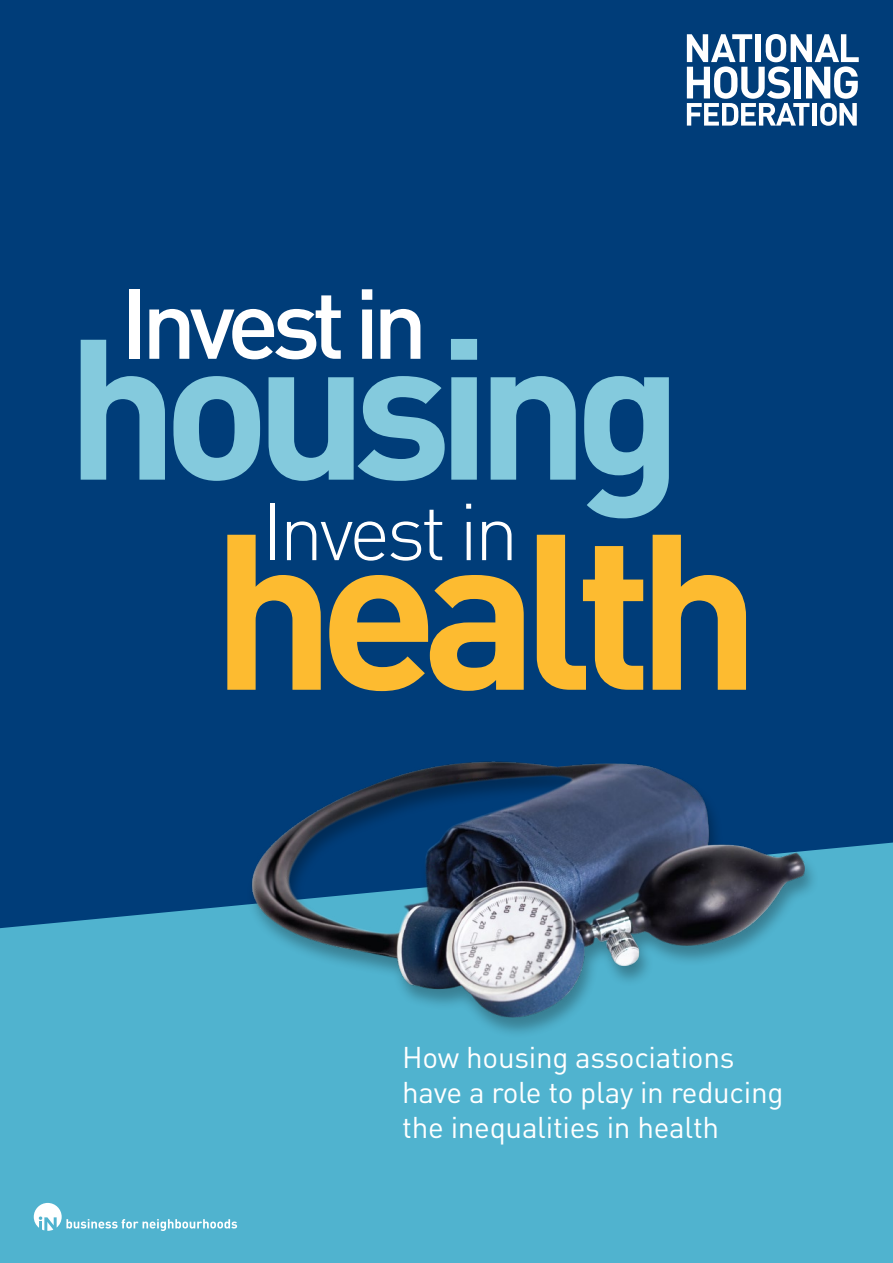
<style>
.page{position:relative;width:893px;height:1263px;background:#fff}
.page>*{position:absolute;margin:0;border:0;box-sizing:border-box;transform-origin:0 0}
.t1{font:700 217.8px "DIN";letter-spacing:-.075em;color:#fdbb30}
.t2{font:700 196.5px "DIN";letter-spacing:-.075em;color:#84cadd}
.t3{font:500 97.2px "DIN";letter-spacing:-.075em;color:#fff}
.t4{font:300 79.35px "DIN";letter-spacing:-.05em;color:#fff}
.t5{font:29.7px/35.2px "DIN";letter-spacing:-.01em;color:#fff}
</style>
<div class="page">
<div style="left:0;top:0;width:893px;height:942px;background:#003d79"></div>
<div style="left:0;top:908px;width:893px;height:355px;background:#50b3cf"></div>
<svg style="left:34px;top:1203px;width:203px;height:28px;background:#71c1d8"></svg>
<svg style="left:687px;top:34px;width:172px;height:92px"></svg>
<div style="left:245px;top:760px;width:648px;height:354px;background:#000;opacity:.29"></div>
<img style="left:205px;top:760px;width:610px;height:287px">
<h3 class="t3" style="left:120px;top:262px;width:309px">Invest in</h3>
<h2 class="t2" style="left:66px;top:280px;width:618px">housing</h2>
<h3 class="t4" style="left:261px;top:483px;width:259px">Invest in</h3>
<h1 class="t1" style="left:211px;top:469px;width:551px">health</h1>
<p class="t5" style="left:402px;top:1039px;width:383px">How housing associations have a role to play in reducing the inequalities in health</p>
</div>
